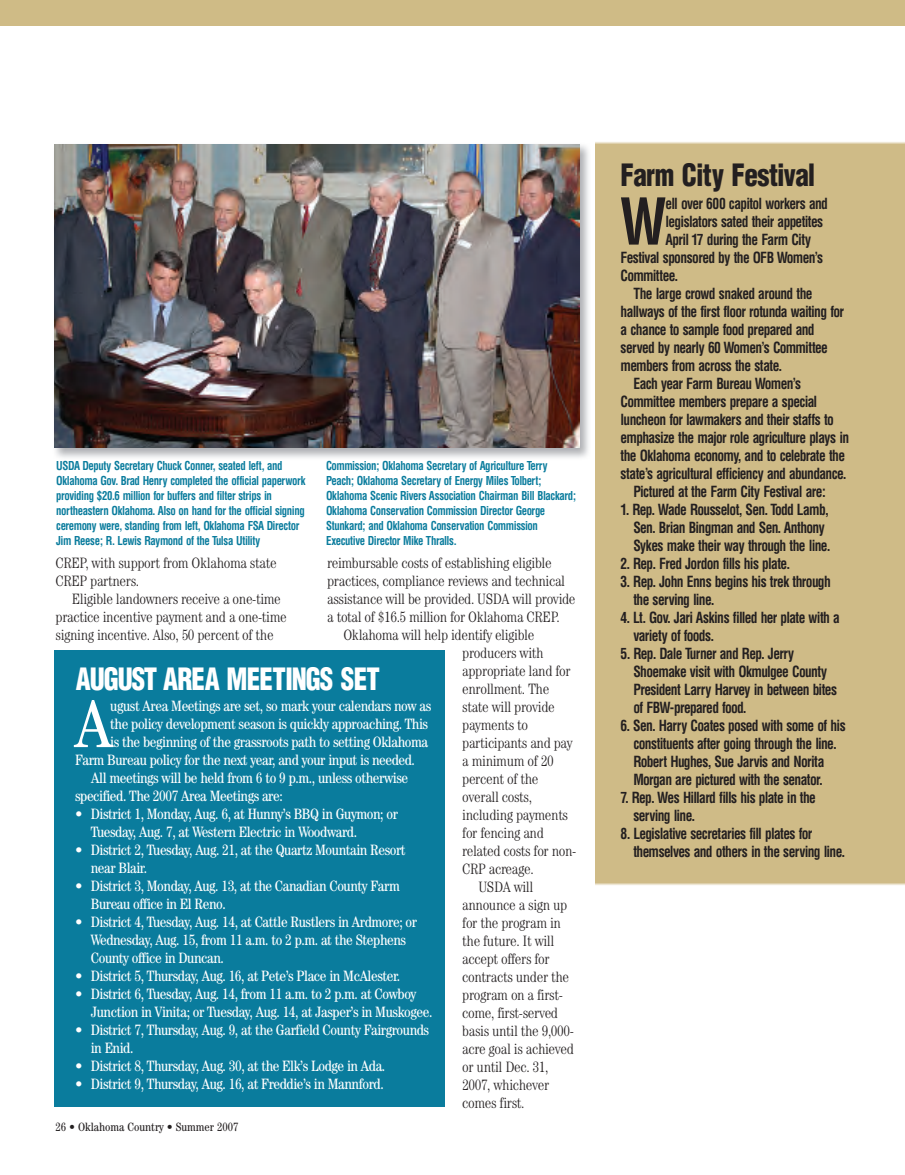
<style>
.page{position:relative;width:905px;height:1175px;background:#fff}
.page>*{position:absolute;margin:0;border:0;box-sizing:border-box;transform-origin:0 0}
.t1{font:condensed 66.9px "Century";color:#fff}
.t2{font:700 condensed 63px "Helvetica";color:#231f20;scale:.9 1}
.t3{font:900 condensed 30px "Helvetica";letter-spacing:-.035em;color:#fff;scale:.9 1}
.t4{font:900 condensed 30px "Helvetica";letter-spacing:-.025em;color:#231f20;scale:.9 1}
.t5{font:700 condensed 15px/18px "Helvetica";letter-spacing:-.05em;color:#231f20;scale:.9 1}
.t6{font:condensed 15px/18px "Century";letter-spacing:-.025em;color:#fff}
.t7{font:300 condensed 15px/18px "Century";letter-spacing:-.025em;color:#231f20}
.t8{font:700 condensed 12px/15px "Helvetica";letter-spacing:-.04em;color:#0a7c9d;scale:.9 1}
.t9{font:condensed 12px "Century";color:#231f20}
</style>
<div class="page">
<img style="left:55px;top:144px;width:534px;height:314px">
<div style="left:54px;top:650px;width:390px;height:457px;background:#0a7c9d"></div>
<div style="left:0;top:0;width:904px;height:26px;background:#cfbb86"></div>
<img style="left:54px;top:144px;width:525px;height:304px">
<p class="t8" style="left:56px;top:458px;width:278px">USDA Deputy Secretary Chuck Conner, seated left, and Oklahoma Gov. Brad Henry completed the official paperwork providing $20.6 million for buffers and filter strips in northeastern Oklahoma. Also on hand for the official signing ceremony were, standing from left, Oklahoma FSA Director Jim Reese; R. Lewis Raymond of the Tulsa Utility</p>
<p class="t8" style="left:326px;top:458px;width:279px">Commission; Oklahoma Secretary of Agriculture Terry Peach; Oklahoma Secretary of Energy Miles Tolbert; Oklahoma Scenic Rivers Association Chairman Bill Blackard; Oklahoma Conservation Commission Director George Stunkard; and Oklahoma Conservation Commission Executive Director Mike Thralls.</p>
<p class="t7" style="left:56px;top:555px;width:223px">CREP, with support from Oklahoma state<br>CREP partners.</p>
<p class="t7" style="left:56px;top:591px;width:233px;text-indent:16px">Eligible landowners receive a one-time practice incentive payment and a one-time signing incentive. Also, 50 percent of the</p>
<p class="t7" style="left:327px;top:555px;width:226px">reimbursable costs of establishing eligible</p>
<p class="t7" style="left:327px;top:573px;width:239px">practices, compliance reviews and technical</p>
<p class="t7" style="left:327px;top:591px;width:250px">assistance will be provided. USDA will provide</p>
<p class="t7" style="left:327px;top:609px;width:234px">a total of $16.5 million for Oklahoma CREP.</p>
<p class="t7" style="left:343px;top:627px;width:192px">Oklahoma will help identify eligible</p>
<p class="t7" style="left:462px;top:645px;width:83px">producers with</p>
<p class="t7" style="left:462px;top:663px;width:110px">appropriate land for</p>
<p class="t7" style="left:462px;top:681px;width:89px">enrollment. The</p>
<p class="t7" style="left:462px;top:699px;width:94px">state will provide</p>
<p class="t7" style="left:462px;top:717px;width:67px">payments to</p>
<p class="t7" style="left:462px;top:735px;width:112px">participants and pay</p>
<p class="t7" style="left:462px;top:753px;width:93px">a minimum of 20</p>
<p class="t7" style="left:462px;top:771px;width:78px">percent of the</p>
<p class="t7" style="left:462px;top:789px;width:71px">overall costs,</p>
<p class="t7" style="left:462px;top:807px;width:107px">including payments</p>
<p class="t7" style="left:462px;top:825px;width:83px">for fencing and</p>
<p class="t7" style="left:462px;top:843px;width:116px">related costs for non-</p>
<p class="t7" style="left:462px;top:861px;width:73px">CRP acreage.</p>
<p class="t7" style="left:478px;top:879px;width:56px">USDA will</p>
<p class="t7" style="left:462px;top:897px;width:107px">announce a sign up</p>
<p class="t7" style="left:462px;top:915px;width:100px">for the program in</p>
<p class="t7" style="left:462px;top:933px;width:94px">the future. It will</p>
<p class="t7" style="left:462px;top:951px;width:89px">accept offers for</p>
<p class="t7" style="left:462px;top:969px;width:108px">contracts under the</p>
<p class="t7" style="left:462px;top:987px;width:102px">program on a first-</p>
<p class="t7" style="left:462px;top:1005px;width:97px">come, first-served</p>
<p class="t7" style="left:462px;top:1023px;width:113px">basis until the 9,000-</p>
<p class="t7" style="left:462px;top:1041px;width:113px">acre goal is achieved</p>
<p class="t7" style="left:462px;top:1059px;width:88px">or until Dec. 31,</p>
<p class="t7" style="left:462px;top:1077px;width:89px">2007, whichever</p>
<p class="t7" style="left:462px;top:1095px;width:64px">comes first.</p>
<h3 class="t3" style="left:76px;top:667px;width:340px">AUGUST AREA MEETINGS SET</h3>
<h1 class="t1" style="left:75px;top:701px;width:39px">A</h1>
<p class="t6" style="left:110px;top:698px;width:322px">ugust Area Meetings are set, so mark your calendars now as</p>
<p class="t6" style="left:110px;top:716px;width:319px">the policy development season is quickly approaching. This</p>
<p class="t6" style="left:110px;top:734px;width:319px">is the beginning of the grassroots path to setting Oklahoma</p>
<p class="t6" style="left:75px;top:752px;width:341px">Farm Bureau policy for the next year, and your input is needed.</p>
<p class="t6" style="left:91px;top:770px;width:318px">All meetings will be held from 6 to 9 p.m., unless otherwise</p>
<p class="t6" style="left:75px;top:788px;width:209px">specified. The 2007 Area Meetings are:</p>
<p class="t6" style="left:91px;top:806px;width:309px;text-indent:-16px">• District 1, Monday, Aug. 6, at Hunny’s BBQ in Guymon; or<br>Tuesday, Aug. 7, at Western Electric in Woodward.</p>
<p class="t6" style="left:91px;top:842px;width:316px;text-indent:-16px">• District 2, Tuesday, Aug. 21, at the Quartz Mountain Resort near Blair.</p>
<p class="t6" style="left:91px;top:878px;width:310px;text-indent:-16px">• District 3, Monday, Aug. 13, at the Canadian County Farm<br>Bureau office in El Reno.</p>
<p class="t6" style="left:91px;top:914px;width:328px;text-indent:-16px">• District 4, Tuesday, Aug. 14, at Cattle Rustlers in Ardmore; or<br>Wednesday, Aug. 15, from 11 a.m. to 2 p.m. at the Stephens<br>County office in Duncan.</p>
<p class="t6" style="left:75px;top:968px;width:326px">• District 5, Thursday, Aug. 16, at Pete’s Place in McAlester.</p>
<p class="t6" style="left:91px;top:986px;width:343px;text-indent:-16px">• District 6, Tuesday, Aug. 14, from 11 a.m. to 2 p.m. at Cowboy<br>Junction in Vinita; or Tuesday, Aug. 14, at Jasper’s in Muskogee.</p>
<p class="t6" style="left:91px;top:1022px;width:340px;text-indent:-16px">• District 7, Thursday, Aug. 9, at the Garfield County Fairgrounds in Enid.</p>
<p class="t6" style="left:75px;top:1058px;width:312px">• District 8, Thursday, Aug. 30, at the Elk’s Lodge in Ada.</p>
<p class="t6" style="left:75px;top:1076px;width:310px">• District 9, Thursday, Aug. 16, at Freddie’s in Mannford.</p>
<p class="t9" style="left:56px;top:1122px;width:184px">26 • Oklahoma Country • Summer 2007</p>
<h3 class="t4" style="left:620px;top:164px;width:218px">Farm City Festival</h3>
<h2 class="t2" style="left:619px;top:186px;width:54px">W</h2>
<p class="t5" style="left:665px;top:194px;width:182px">ell over 600 capitol workers and</p>
<p class="t5" style="left:665px;top:212px;width:177px">legislators sated their appetites</p>
<p class="t5" style="left:665px;top:230px;width:163px">April 17 during the Farm City</p>
<p class="t5" style="left:620px;top:248px;width:226px">Festival sponsored by the OFB Women’s</p>
<p class="t5" style="left:620px;top:266px;width:66px">Committee.</p>
<p class="t5" style="left:633px;top:284px;width:201px">The large crowd snaked around the</p>
<p class="t5" style="left:620px;top:302px;width:250px">hallways of the first floor rotunda waiting for</p>
<p class="t5" style="left:620px;top:320px;width:217px">a chance to sample food prepared and</p>
<p class="t5" style="left:620px;top:338px;width:232px">served by nearly 60 Women’s Committee</p>
<p class="t5" style="left:620px;top:356px;width:182px">members from across the state.</p>
<p class="t5" style="left:633px;top:374px;width:188px">Each year Farm Bureau Women’s</p>
<p class="t5" style="left:620px;top:392px;width:220px">Committee members prepare a special</p>
<p class="t5" style="left:620px;top:410px;width:238px">luncheon for lawmakers and their staffs to</p>
<p class="t5" style="left:620px;top:428px;width:255px">emphasize the major role agriculture plays in</p>
<p class="t5" style="left:620px;top:446px;width:251px">the Oklahoma economy, and to celebrate the</p>
<p class="t5" style="left:620px;top:464px;width:253px">state’s agricultural efficiency and abundance.</p>
<p class="t5" style="left:633px;top:482px;width:216px">Pictured at the Farm City Festival are:</p>
<p class="t5" style="left:633px;top:500px;width:221px;text-indent:-13px">1. Rep. Wade Rousselot, Sen. Todd Lamb,<br>Sen. Brian Bingman and Sen. Anthony<br>Sykes make their way through the line.</p>
<p class="t5" style="left:620px;top:554px;width:190px">2. Rep. Fred Jordon fills his plate.</p>
<p class="t5" style="left:633px;top:572px;width:221px;text-indent:-13px">3. Rep. John Enns begins his trek through the serving line.</p>
<p class="t5" style="left:633px;top:608px;width:231px;text-indent:-13px">4. Lt. Gov. Jari Askins filled her plate with a variety of foods.</p>
<p class="t5" style="left:633px;top:644px;width:228px;text-indent:-13px">5. Rep. Dale Turner and Rep. Jerry Shoemake visit with Okmulgee County President Larry Harvey in between bites of FBW-prepared food.</p>
<p class="t5" style="left:633px;top:716px;width:237px;text-indent:-13px">6. Sen. Harry Coates posed with some of his constituents after going through the line.<br>Robert Hughes, Sue Jarvis and Norita Morgan are pictured with the senator.</p>
<p class="t5" style="left:633px;top:788px;width:204px;text-indent:-13px">7. Rep. Wes Hillard fills his plate in the serving line.</p>
<p class="t5" style="left:633px;top:824px;width:237px;text-indent:-13px">8. Legislative secretaries fill plates for themselves and others in the serving line.</p>
</div>
